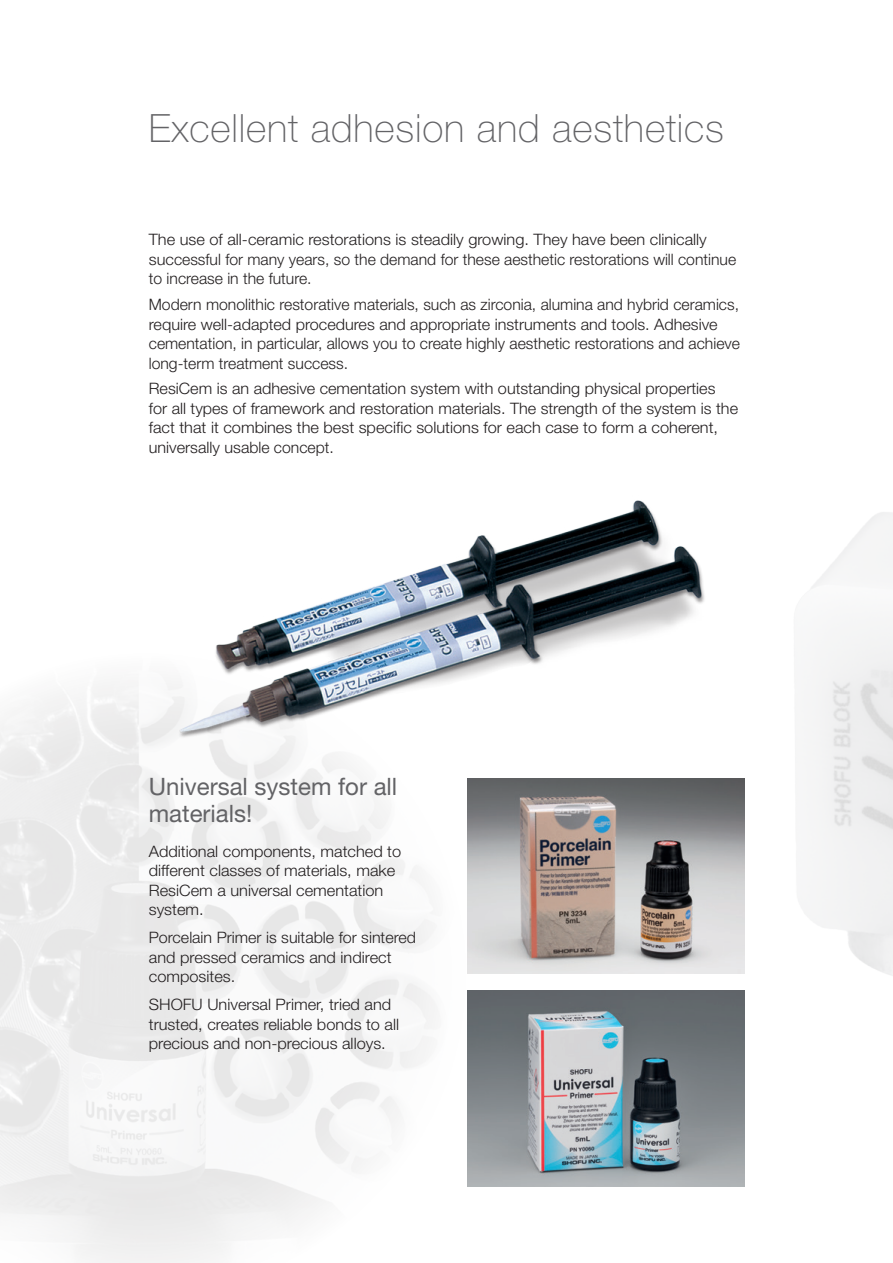
<style>
.page{position:relative;width:893px;height:1263px;background:#fff}
.page>*{position:absolute;margin:0;border:0;box-sizing:border-box;transform-origin:0 0}
.t1{font:100 39px "Helvetica Neue LT Pro";letter-spacing:.02em;color:#636366}
.t2{font:24px/27px "Helvetica Neue LT Pro";color:#636366}
.t3{font:300 15.75px/19.5px "Helvetica Neue LT Pro";color:#231f20}
.t4{font:300 15.75px/19.5px "Helvetica Neue LT Pro";color:#231f20;scale:1.04 1}
</style>
<div class="page">
<img style="left:0;top:682px;width:468px;height:581px">
<img style="left:468px;top:778px;width:276px;height:196px">
<img style="left:468px;top:991px;width:276px;height:195px">
<img style="left:162px;top:500px;width:543px;height:260px">
<h1 class="t1" style="left:149px;top:105px;width:577px">Excellent adhesion and aesthetics</h1>
<p class="t4" style="left:149px;top:229px;width:566px">The use of all-ceramic restorations is steadily growing. They have been clinically successful for many years, so the demand for these aesthetic restorations will continue to increase in the future.</p>
<p class="t3" style="left:149px;top:294px;width:593px">Modern monolithic restorative materials, such as zirconia, alumina and hybrid ceramics, require well-adapted procedures and appropriate instruments and tools. Adhesive cementation, in particular, allows you to create highly aesthetic restorations and achieve long-term treatment success.</p>
<p class="t3" style="left:149px;top:379px;width:591px">ResiCem is an adhesive cementation system with outstanding physical properties<br>for all types of framework and restoration materials. The strength of the system is the fact that it combines the best specific solutions for each case to form a coherent, universally usable concept.</p>
<h2 class="t2" style="left:149px;top:773px;width:250px">Universal system for all materials!</h2>
<p class="t4" style="left:149px;top:841px;width:244px">Additional components, matched to different classes of materials, make<br>ResiCem a universal cementation system.</p>
<p class="t3" style="left:149px;top:927px;width:269px">Porcelain Primer is suitable for sintered and pressed ceramics and indirect composites.</p>
<p class="t4" style="left:149px;top:994px;width:242px">SHOFU Universal Primer, tried and trusted, creates reliable bonds to all precious and non-precious alloys.</p>
</div>
